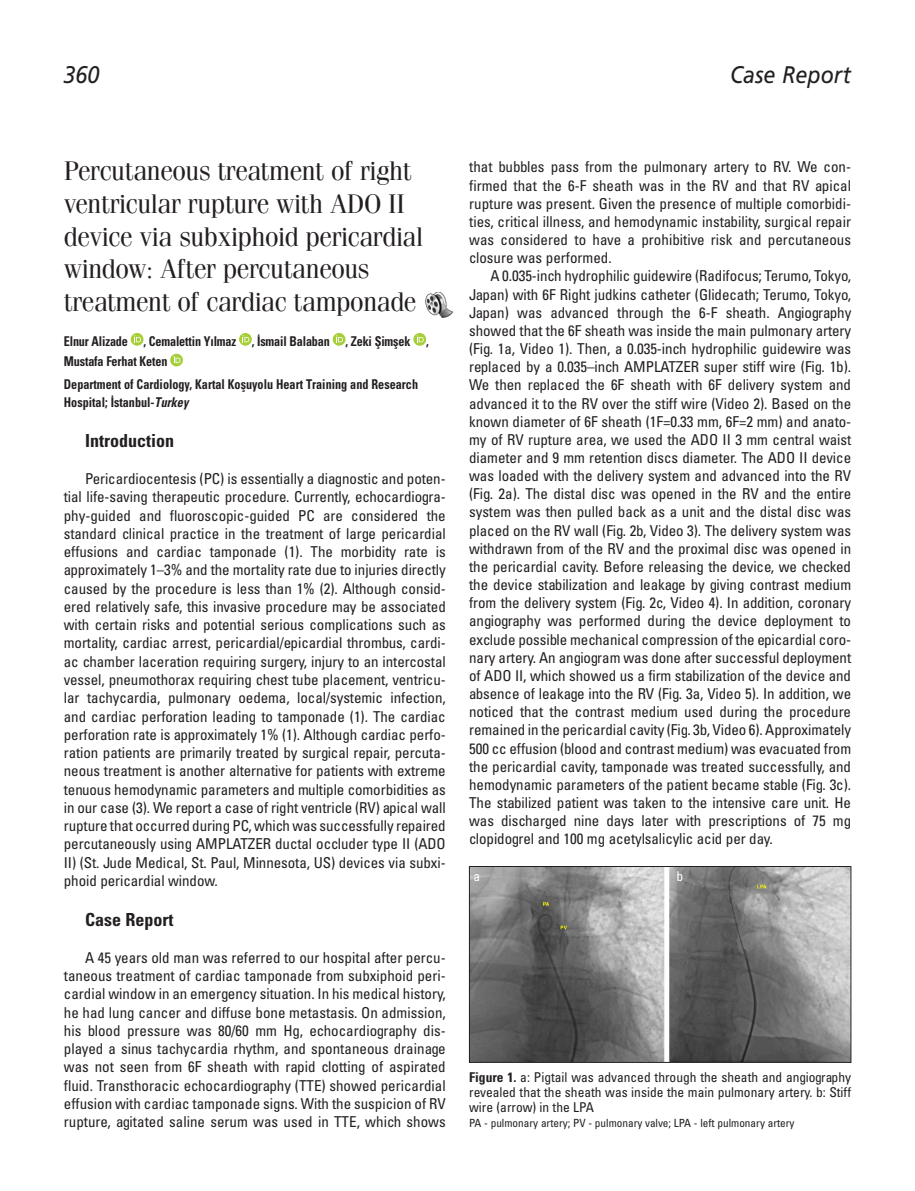
<style>
.page{position:relative;width:915px;height:1191px;background:#fff}
.page>*{position:absolute;margin:0;border:0;box-sizing:border-box;transform-origin:0 0}
.t1{font:27px/32.7px "Fenice Tr";letter-spacing:-.015em;color:#231f20}
.t2{font:24px "Frutiger Italic Tr";color:#231f20;scale:.9 1}
.t3{font:18px "Univers Cond Bd Tr";color:#231f20}
.t4{font:15px/18.1px "Univers Condensed Tr";letter-spacing:-.005em;color:#231f20;text-align:justify}
.t5{font:13.5px/18.3px "Univers Cond Bd Tr";color:#231f20;scale:.9 1}
.t6{font:13.5px/15px "Univers Condensed Tr";color:#231f20;text-align:justify}
.t7{font:13.5px "Univers Condensed Tr";color:#fff}
.t8{font:11.25px "Univers Condensed Tr";color:#231f20}
.s1{font-family:"Univers Cond Bd Ita Tr"}
.s2{font-family:"Univers Cond Bd Tr"}
</style>
<div class="page">
<svg style="left:131px;top:333px;width:12px;height:13px"></svg>
<svg style="left:134px;top:335px;width:7px;height:7px"></svg>
<svg style="left:239px;top:333px;width:13px;height:13px"></svg>
<svg style="left:242px;top:335px;width:7px;height:7px"></svg>
<svg style="left:332px;top:333px;width:13px;height:13px"></svg>
<svg style="left:336px;top:335px;width:7px;height:7px"></svg>
<svg style="left:413px;top:333px;width:13px;height:13px"></svg>
<svg style="left:416px;top:335px;width:7px;height:7px"></svg>
<svg style="left:170px;top:354px;width:13px;height:12px"></svg>
<svg style="left:173px;top:356px;width:7px;height:7px"></svg>
<img style="left:425px;top:293px;width:28px;height:24px">
<img style="left:471px;top:868px;width:377px;height:192px">
<div style="left:469px;top:866px;width:381px;height:196px;border:1px solid #231f20"></div>
<p class="t2" style="left:63px;top:61px;width:42px">360</p>
<p class="t2" style="left:729px;top:61px;width:136px">Case Report</p>
<p class="t1" style="left:64px;top:155px;width:360px">Percutaneous treatment of right ventricular rupture with ADO II device via subxiphoid pericardial window: After percutaneous treatment of cardiac tamponade</p>
<p class="t5" style="left:64px;top:331px;width:407px">Elnur Alizade , Cemalettin Yılmaz , İsmail Balaban , Zeki Şimşek ,</p>
<p class="t5" style="left:64px;top:352px;width:117px">Mustafa Ferhat Keten</p>
<p class="t5" style="left:64px;top:375px;width:395px">Department of Cardiology, Kartal Koşuyolu Heart Training and Research<br>Hospital; İstanbul-<span class="s1">Turkey</span></p>
<p class="t3" style="left:85px;top:430px;width:91px">Introduction</p>
<p class="t4" style="left:64px;top:469px;width:383px;text-indent:21px">Pericardiocentesis (PC) is essentially a diagnostic and poten&shy;tial life-saving therapeutic procedure. Currently, echocardiogra&shy;phy-guided and fluoroscopic-guided PC are considered the standard clinical practice in the treatment of large pericardial effusions and cardiac tamponade (1). The morbidity rate is approximately 1–3% and the mortality rate due to injuries directly caused by the procedure is less than 1% (2). Although consid&shy;ered relatively safe, this invasive procedure may be associated with certain risks and potential serious complications such as mortality, cardiac arrest, pericardial/epicardial thrombus, cardi&shy;ac chamber laceration requiring surgery, injury to an intercostal vessel, pneumothorax requiring chest tube placement, ventricu&shy;lar tachycardia, pulmonary oedema, local/systemic infection, and cardiac perforation leading to tamponade (1). The cardiac perforation rate is approximately 1% (1). Although cardiac perfo&shy;ration patients are primarily treated by surgical repair, percuta&shy;neous treatment is another alternative for patients with extreme tenuous hemodynamic parameters and multiple comorbidities as in our case (3). We report a case of right ventricle (RV) apical wall rupture that occurred during PC, which was successfully repaired percutaneously using AMPLATZER ductal occluder type II (ADO II) (St. Jude Medical, St. Paul, Minnesota, US) devices via subxi&shy;phoid pericardial window.</p>
<p class="t3" style="left:85px;top:908px;width:90px">Case Report</p>
<p class="t4" style="left:64px;top:947px;width:383px;text-indent:21px">A 45 years old man was referred to our hospital after percu&shy;taneous treatment of cardiac tamponade from subxiphoid peri&shy;cardial window in an emergency situation. In his medical history, he had lung cancer and diffuse bone metastasis. On admission, his blood pressure was 80/60 mm Hg, echocardiography dis&shy;played a sinus tachycardia rhythm, and spontaneous drainage was not seen from 6F sheath with rapid clotting of aspirated fluid. Transthoracic echocardiography (TTE) showed pericardial effusion with cardiac tamponade signs. With the suspicion of RV rupture, agitated saline serum was used in TTE, which shows</p>
<p class="t4" style="left:469px;top:158px;width:383px">that bubbles pass from the pulmonary artery to RV. We con&shy;firmed that the 6-F sheath was in the RV and that RV apical rupture was present. Given the presence of multiple comorbidi&shy;ties, critical illness, and hemodynamic instability, surgical repair was considered to have a prohibitive risk and percutaneous closure was performed.</p>
<p class="t4" style="left:469px;top:267px;width:383px;text-indent:21px">A 0.035-inch hydrophilic guidewire (Radifocus; Terumo, Tokyo, Japan) with 6F Right judkins catheter (Glidecath; Terumo, Tokyo, Japan) was advanced through the 6-F sheath. Angiography showed that the 6F sheath was inside the main pulmonary artery (Fig. 1a, Video 1). Then, a 0.035-inch hydrophilic guidewire was replaced by a 0.035–inch AMPLATZER super stiff wire (Fig. 1b).<br>We then replaced the 6F sheath with 6F delivery system and advanced it to the RV over the stiff wire (Video 2). Based on the known diameter of 6F sheath (1F=0.33 mm, 6F=2 mm) and anato&shy;my of RV rupture area, we used the ADO II 3 mm central waist diameter and 9 mm retention discs diameter. The ADO II device was loaded with the delivery system and advanced into the RV (Fig. 2a). The distal disc was opened in the RV and the entire system was then pulled back as a unit and the distal disc was placed on the RV wall (Fig. 2b, Video 3). The delivery system was withdrawn from of the RV and the proximal disc was opened in the pericardial cavity. Before releasing the device, we checked the device stabilization and leakage by giving contrast medium from the delivery system (Fig. 2c, Video 4). In addition, coronary angiography was performed during the device deployment to exclude possible mechanical compression of the epicardial coro&shy;nary artery. An angiogram was done after successful deployment of ADO II, which showed us a firm stabilization of the device and absence of leakage into the RV (Fig. 3a, Video 5). In addition, we noticed that the contrast medium used during the procedure remained in the pericardial cavity (Fig. 3b, Video 6). Approximately 500 cc effusion (blood and contrast medium) was evacuated from the pericardial cavity, tamponade was treated successfully, and hemodynamic parameters of the patient became stable (Fig. 3c).<br>The stabilized patient was taken to the intensive care unit. He was discharged nine days later with prescriptions of 75 mg clopidogrel and 100 mg acetylsalicylic acid per day.</p>
<p class="t7" style="left:473px;top:867px;width:8px">a</p>
<p class="t7" style="left:676px;top:867px;width:8px">b</p>
<p class="t6" style="left:469px;top:1069px;width:383px"><span class="s2">Figure 1.</span> a: Pigtail was advanced through the sheath and angiography revealed that the sheath was inside the main pulmonary artery. b: Stiff wire (arrow) in the LPA</p>
<p class="t8" style="left:469px;top:1116px;width:327px">PA - pulmonary artery; PV - pulmonary valve; LPA - left pulmonary artery</p>
</div>
